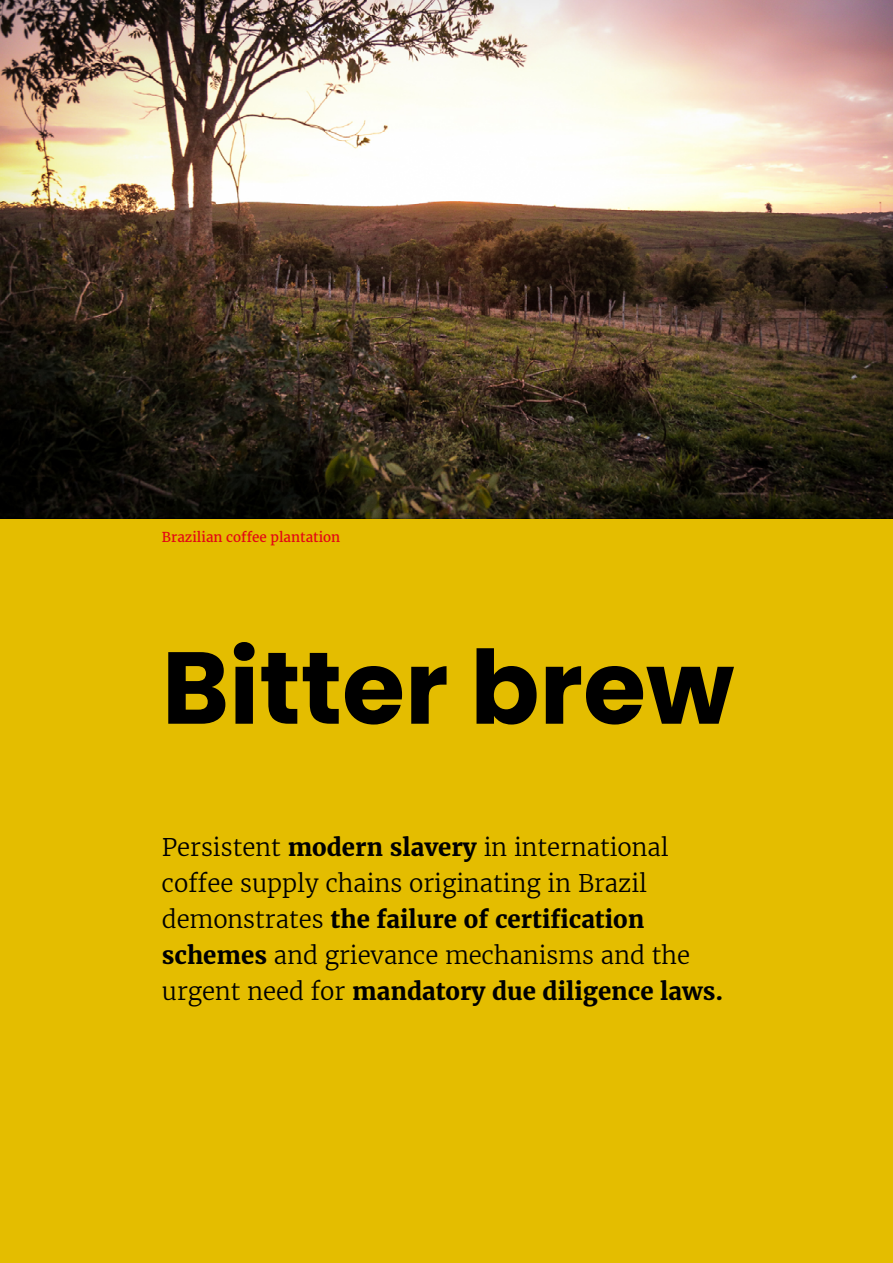
<style>
.page{position:relative;width:893px;height:1263px;background:#e4bd00}
.page>*{position:absolute;margin:0;border:0;box-sizing:border-box;transform-origin:0 0}
.t1{font:700 102px "Poppins";color:#000}
.t2{font:300 24px/36px "Merriweather";color:#000}
.t3{font:13.5px "Merriweather";color:#e30613}
.s1{font-weight:700}
</style>
<div class="page">
<img style="left:0;top:0;width:893px;height:518px">
<p class="t3" style="left:162px;top:529px;width:180px">Brazilian coffee plantation</p>
<h1 class="t1" style="left:162px;top:629px;width:574px">Bitter brew</h1>
<p class="t2" style="left:162px;top:829px;width:563px">Persistent <span class="s1">modern slavery</span> in international coffee supply chains originating in Brazil demonstrates <span class="s1">the failure of certification schemes</span> and grievance mechanisms and the urgent need for <span class="s1">mandatory due diligence laws.</span></p>
</div>
